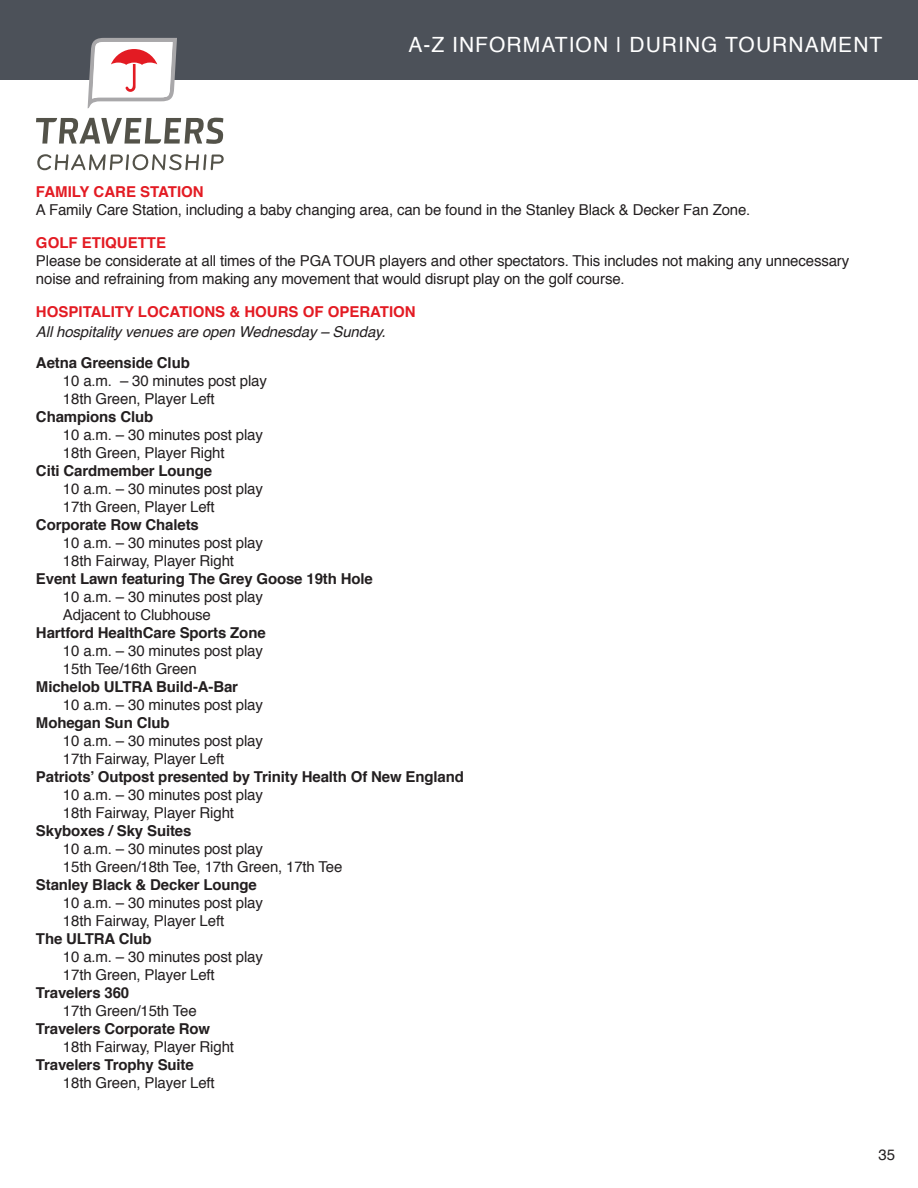
<style>
.page{position:relative;width:918px;height:1188px;background:#fff}
.page>*{position:absolute;margin:0;border:0;box-sizing:border-box;transform-origin:0 0}
.t1{font:21px "Helvetica";letter-spacing:.05em;color:#fff}
.t2{font:15px/18px "Helvetica";letter-spacing:-.01em;color:#231f20}
.t3{font:700 15px "Helvetica";letter-spacing:-.01em;color:#231f20}
.t4{font:italic 15px/19.5px "Helvetica";letter-spacing:-.01em;color:#231f20}
.t5{font:700 15px "Helvetica";color:#e31b23}
.s1{font-weight:700;font-style:normal;color:#e31b23}
</style>
<div class="page">
<div style="left:0;top:0;width:918px;height:79px;background:#4c5159"></div>
<svg style="left:36px;top:118px;width:187px;height:26px"></svg>
<svg style="left:37px;top:154px;width:187px;height:16px"></svg>
<svg style="left:88px;top:38px;width:89px;height:70px"></svg>
<p class="t1" style="left:408px;top:28px;width:476px">A-Z INFORMATION | DURING TOURNAMENT</p>
<p class="t5" style="left:36px;top:180px;width:169px">FAMILY CARE STATION</p>
<p class="t2" style="left:36px;top:202px;width:716px">A Family Care Station, including a baby changing area, can be found in the Stanley Black &amp; Decker Fan Zone.</p>
<p class="t5" style="left:36px;top:231px;width:132px">GOLF ETIQUETTE</p>
<p class="t2" style="left:36px;top:253px;width:815px">Please be considerate at all times of the PGA TOUR players and other spectators. This includes not making any unnecessary noise and refraining from making any movement that would disrupt play on the golf course.</p>
<p class="t4" style="left:36px;top:303px;width:381px"><span class="s1">HOSPITALITY LOCATIONS &amp; HOURS OF OPERATION<br></span>All hospitality venues are open Wednesday – Sunday.</p>
<p class="t3" style="left:36px;top:351px;width:155px">Aetna Greenside Club</p>
<p class="t2" style="left:63px;top:373px;width:205px">10 a.m. – 30 minutes post play</p>
<p class="t2" style="left:63px;top:391px;width:153px">18th Green, Player Left</p>
<p class="t3" style="left:36px;top:405px;width:119px">Champions Club</p>
<p class="t2" style="left:63px;top:427px;width:201px">10 a.m. – 30 minutes post play</p>
<p class="t2" style="left:63px;top:445px;width:163px">18th Green, Player Right</p>
<p class="t3" style="left:36px;top:459px;width:178px">Citi Cardmember Lounge</p>
<p class="t2" style="left:63px;top:481px;width:201px">10 a.m. – 30 minutes post play</p>
<p class="t2" style="left:63px;top:499px;width:153px">17th Green, Player Left</p>
<p class="t3" style="left:36px;top:513px;width:164px">Corporate Row Chalets</p>
<p class="t2" style="left:63px;top:535px;width:201px">10 a.m. – 30 minutes post play</p>
<p class="t2" style="left:63px;top:553px;width:173px">18th Fairway, Player Right</p>
<p class="t3" style="left:36px;top:567px;width:338px">Event Lawn featuring The Grey Goose 19th Hole</p>
<p class="t2" style="left:63px;top:589px;width:201px">10 a.m. – 30 minutes post play</p>
<p class="t2" style="left:63px;top:607px;width:149px">Adjacent to Clubhouse</p>
<p class="t3" style="left:36px;top:621px;width:231px">Hartford HealthCare Sports Zone</p>
<p class="t2" style="left:63px;top:643px;width:201px">10 a.m. – 30 minutes post play</p>
<p class="t2" style="left:63px;top:661px;width:135px">15th Tee/16th Green</p>
<p class="t3" style="left:36px;top:675px;width:204px">Michelob ULTRA Build-A-Bar</p>
<p class="t2" style="left:63px;top:697px;width:201px">10 a.m. – 30 minutes post play</p>
<p class="t3" style="left:36px;top:711px;width:135px">Mohegan Sun Club</p>
<p class="t2" style="left:63px;top:733px;width:201px">10 a.m. – 30 minutes post play</p>
<p class="t2" style="left:63px;top:751px;width:163px">17th Fairway, Player Left</p>
<p class="t3" style="left:36px;top:765px;width:429px">Patriots’ Outpost presented by Trinity Health Of New England</p>
<p class="t2" style="left:63px;top:787px;width:201px">10 a.m. – 30 minutes post play</p>
<p class="t2" style="left:63px;top:805px;width:173px">18th Fairway, Player Right</p>
<p class="t3" style="left:36px;top:819px;width:157px">Skyboxes / Sky Suites</p>
<p class="t2" style="left:63px;top:841px;width:201px">10 a.m. – 30 minutes post play</p>
<p class="t2" style="left:63px;top:859px;width:281px">15th Green/18th Tee, 17th Green, 17th Tee</p>
<p class="t3" style="left:36px;top:873px;width:222px">Stanley Black &amp; Decker Lounge</p>
<p class="t2" style="left:63px;top:895px;width:201px">10 a.m. – 30 minutes post play</p>
<p class="t2" style="left:63px;top:913px;width:163px">18th Fairway, Player Left</p>
<p class="t3" style="left:36px;top:927px;width:117px">The ULTRA Club</p>
<p class="t2" style="left:63px;top:949px;width:201px">10 a.m. – 30 minutes post play</p>
<p class="t2" style="left:63px;top:967px;width:153px">17th Green, Player Left</p>
<p class="t3" style="left:36px;top:981px;width:95px">Travelers 360</p>
<p class="t2" style="left:63px;top:1003px;width:135px">17th Green/15th Tee</p>
<p class="t3" style="left:36px;top:1017px;width:176px">Travelers Corporate Row</p>
<p class="t2" style="left:63px;top:1039px;width:173px">18th Fairway, Player Right</p>
<p class="t3" style="left:36px;top:1053px;width:159px">Travelers Trophy Suite</p>
<p class="t2" style="left:63px;top:1075px;width:153px">18th Green, Player Left</p>
<p class="t2" style="left:879px;top:1147px;width:18px">35</p>
</div>
